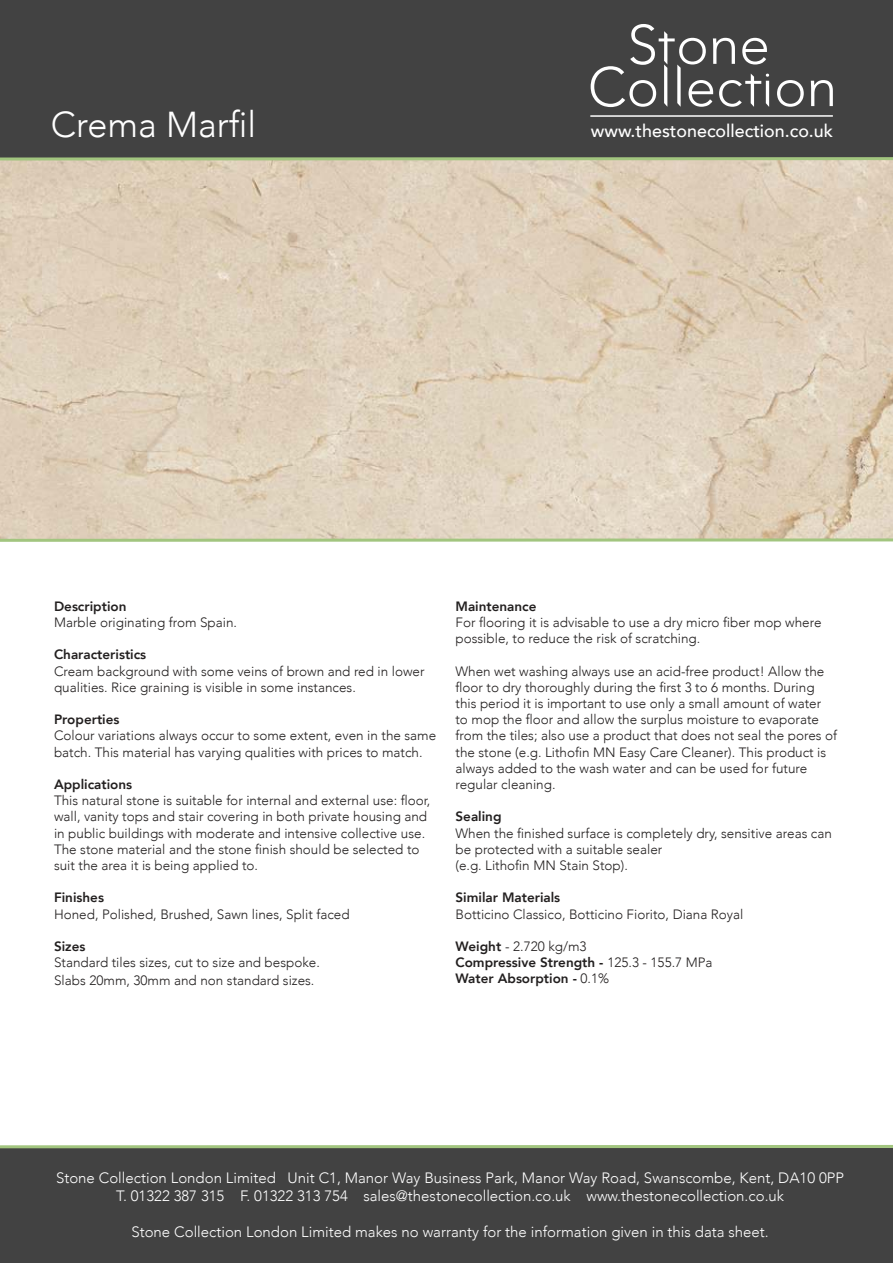
<style>
.page{position:relative;width:893px;height:1263px;background:#fff}
.page>*{position:absolute;margin:0;border:0;box-sizing:border-box;transform-origin:0 0}
.t1{font:300 36px "Avenir";color:#fff}
.t2{font:500 17.85px "Avenir";color:#fff}
.t3{font:300 15px/18px "Avenir";color:#fff;text-align:center}
.t4{font:300 13.5px/16.2px "Avenir";color:#221f1f}
.t5{font:800 13.5px/16.2px "Avenir";color:#221f1f}
.s1{font-weight:300}
</style>
<div class="page">
<img style="left:0;top:161px;width:893px;height:377px">
<div style="left:0;top:0;width:893px;height:158px;background:#424242"></div>
<svg style="left:777px;top:80px;width:27px;height:27px"></svg>
<svg style="left:811px;top:80px;width:22px;height:26px"></svg>
<svg style="left:591px;top:24px;width:178px;height:83px"></svg>
<div style="left:0;top:1148px;width:893px;height:115px;background:#424242"></div>
<svg style="left:0;top:157px;width:893px;height:4px;background:#a4bb83"></svg>
<hr style="left:0;top:1145px;width:893px;height:3px;background:#a2c57f">
<svg style="left:0;top:538px;width:893px;height:4px;background:#b4cc94"></svg>
<h1 class="t1" style="left:51px;top:103px;width:207px">Crema Marfil</h1>
<h2 class="t2" style="left:591px;top:120px;width:244px">www.thestonecollection.co.uk</h2>
<p class="t5" style="left:54px;top:599px;width:74px">Description</p>
<p class="t4" style="left:54px;top:614px;width:185px">Marble originating from Spain.</p>
<p class="t5" style="left:54px;top:648px;width:94px">Characteristics</p>
<p class="t4" style="left:54px;top:663px;width:372px">Cream background with some veins of brown and red in lower qualities. Rice graining is visible in some instances.</p>
<p class="t5" style="left:54px;top:713px;width:67px">Properties</p>
<p class="t4" style="left:54px;top:728px;width:384px">Colour variations always occur to some extent, even in the same batch. This material has varying qualities with prices to match.</p>
<p class="t5" style="left:54px;top:777px;width:80px">Applications</p>
<p class="t4" style="left:54px;top:792px;width:378px">This natural stone is suitable for internal and external use: floor, wall, vanity tops and stair covering in both private housing and in public buildings with moderate and intensive collective use.<br>The stone material and the stone finish should be selected to suit the area it is being applied to.</p>
<p class="t5" style="left:54px;top:891px;width:52px">Finishes</p>
<p class="t4" style="left:54px;top:906px;width:297px">Honed, Polished, Brushed, Sawn lines, Split faced</p>
<p class="t5" style="left:54px;top:939px;width:33px">Sizes</p>
<p class="t4" style="left:54px;top:953px;width:267px;line-height:18px">Standard tiles sizes, cut to size and bespoke.<br>Slabs 20mm, 30mm and non standard sizes.</p>
<p class="t5" style="left:455px;top:599px;width:83px">Maintenance</p>
<p class="t4" style="left:455px;top:614px;width:367px">For flooring it is advisable to use a dry micro fiber mop where possible, to reduce the risk of scratching.</p>
<p class="t4" style="left:455px;top:663px;width:383px">When wet washing always use an acid-free product! Allow the floor to dry thoroughly during the first 3 to 6 months. During this period it is important to use only a small amount of water to mop the floor and allow the surplus moisture to evaporate from the tiles; also use a product that does not seal the pores of the stone (e.g. Lithofin MN Easy Care Cleaner). This product is always added to the wash water and can be used for future regular cleaning.</p>
<p class="t5" style="left:455px;top:810px;width:48px">Sealing</p>
<p class="t4" style="left:455px;top:825px;width:378px">When the finished surface is completely dry, sensitive areas can be protected with a suitable sealer<br>(e.g. Lithofin MN Stain Stop).</p>
<p class="t5" style="left:455px;top:891px;width:106px">Similar Materials</p>
<p class="t4" style="left:455px;top:906px;width:289px">Botticino Classico, Botticino Fiorito, Diana Royal</p>
<p class="t5" style="left:455px;top:939px;width:258px">Weight <span class="s1">- 2.720 kg/m3<br></span>Compressive Strength - <span class="s1">125.3 - 155.7 MPa<br></span>Water Absorption - <span class="s1">0.1%</span></p>
<p class="t3" style="left:56px;top:1169px;width:790px">Stone Collection London Limited Unit C1, Manor Way Business Park, Manor Way Road, Swanscombe, Kent, DA10 0PP<br>T. 01322 387 315 F. 01322 313 754 sales@thestonecollection.co.uk www.thestonecollection.co.uk</p>
<p class="t3" style="left:131px;top:1223px;width:639px">Stone Collection London Limited makes no warranty for the information given in this data sheet.</p>
</div>
